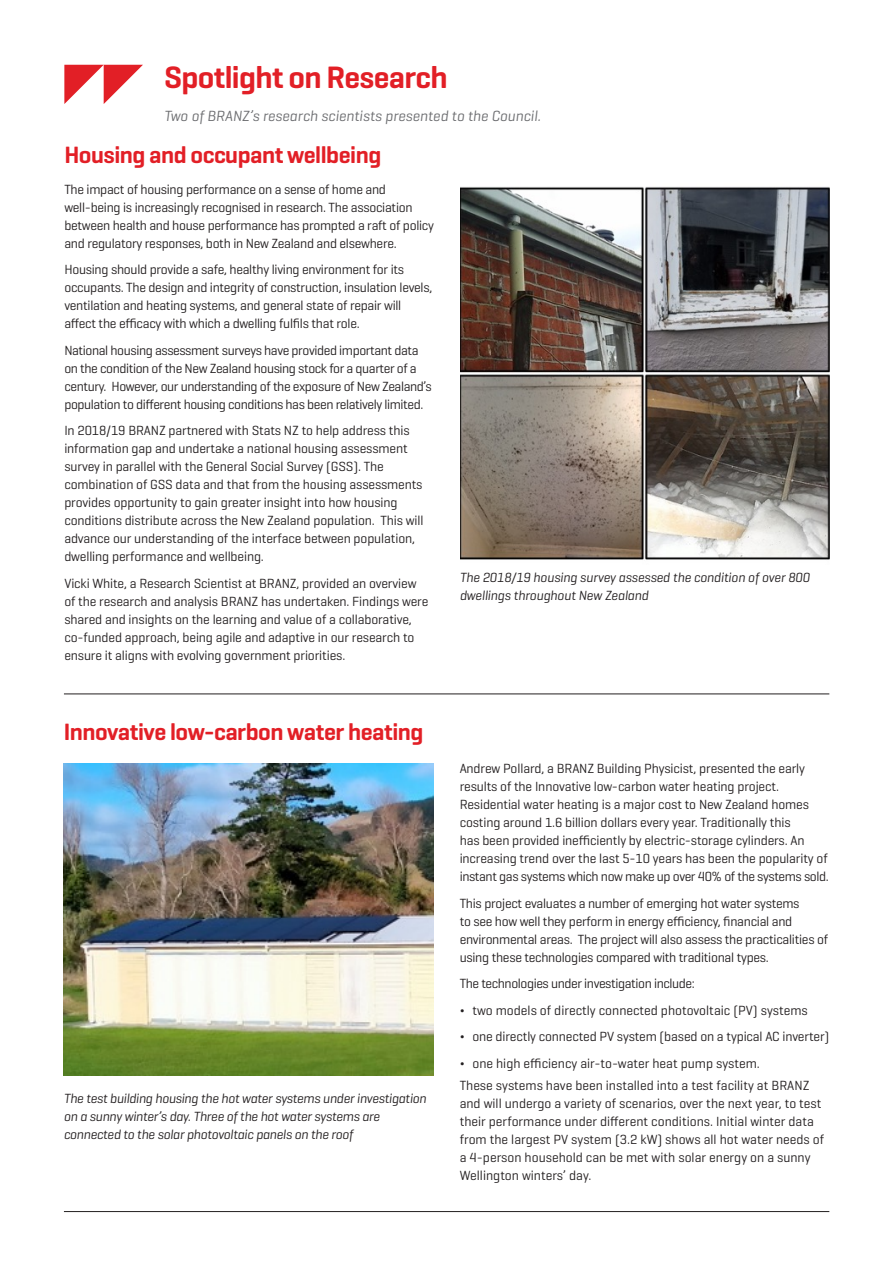
<style>
.page{position:relative;width:893px;height:1263px;background:#fff}
.page>*{position:absolute;margin:0;border:0;box-sizing:border-box;transform-origin:0 0}
.t1{font:600 31.5px "Geogrotesque";letter-spacing:-.02em;color:#e21f26}
.t2{font:600 24px "Geogrotesque";letter-spacing:-.02em;color:#e21f26}
.Section_intro{font:italic 15px "Geogrotesque";color:#6c6d70}
.Main_Copy{font:13.5px/18px "Geogrotesque";letter-spacing:-.01em;color:#231f20}
.Main_Copy-2{font:13.5px/18px "Geogrotesque";letter-spacing:-.03em;color:#231f20}
.Main_Copy-3{font:italic 13.5px/18px "Geogrotesque";letter-spacing:-.02em;color:#231f20}
</style>
<div class="page">
<svg style="left:64px;top:65px;width:79px;height:39px"></svg>
<hr style="left:64px;top:1211px;width:765px;height:1px;background:#231f20">
<hr style="left:64px;top:694px;width:765px;height:1px;background:#231f20">
<img style="left:460px;top:186px;width:369px;height:374px">
<img style="left:64px;top:763px;width:370px;height:312px">
<h2 class="t1" style="left:164px;top:58px;width:285px">Spotlight on Research</h2>
<p class="Section_intro" style="left:164px;top:106px;width:378px">Two of BRANZ’s research scientists presented to the Council.</p>
<h2 class="t2" style="left:64px;top:140px;width:318px">Housing and occupant wellbeing</h2>
<p class="Main_Copy" style="left:64px;top:180px;width:371px">The impact of housing performance on a sense of home and well-being is increasingly recognised in research. The association between health and house performance has prompted a raft of policy and regulatory responses, both in New Zealand and elsewhere.</p>
<p class="Main_Copy" style="left:64px;top:260px;width:370px">Housing should provide a safe, healthy living environment for its occupants. The design and integrity of construction, insulation levels, ventilation and heating systems, and general state of repair will affect the efficacy with which a dwelling fulfils that role.</p>
<p class="Main_Copy-2" style="left:64px;top:341px;width:369px">National housing assessment surveys have provided important data on the condition of the New Zealand housing stock for a quarter of a century. However, our understanding of the exposure of New Zealand’s population to different housing conditions has been relatively limited.</p>
<p class="Main_Copy" style="left:64px;top:421px;width:361px">In 2018/19 BRANZ partnered with Stats NZ to help address this information gap and undertake a national housing assessment survey in parallel with the General Social Survey (GSS). The combination of GSS data and that from the housing assessments provides opportunity to gain greater insight into how housing conditions distribute across the New Zealand population. This will advance our understanding of the interface between population, dwelling performance and wellbeing.</p>
<p class="Main_Copy" style="left:64px;top:574px;width:365px">Vicki White, a Research Scientist at BRANZ, provided an overview of the research and analysis BRANZ has undertaken. Findings were shared and insights on the learning and value of a collaborative, co-funded approach, being agile and adaptive in our research to ensure it aligns with evolving government priorities.</p>
<h2 class="t2" style="left:64px;top:717px;width:361px">Innovative low-carbon water heating</h2>
<p class="Main_Copy-3" style="left:64px;top:1088px;width:364px">The test building housing the hot water systems under investigation on a sunny winter’s day. Three of the hot water systems are connected to the solar photovoltaic panels on the roof</p>
<p class="Main_Copy-3" style="left:460px;top:568px;width:352px">The 2018/19 housing survey assessed the condition of over 800 dwellings throughout New Zealand</p>
<p class="Main_Copy" style="left:460px;top:759px;width:371px">Andrew Pollard, a BRANZ Building Physicist, presented the early results of the Innovative low-carbon water heating project.<br>Residential water heating is a major cost to New Zealand homes costing around 1.6 billion dollars every year. Traditionally this<br>has been provided inefficiently by electric-storage cylinders. An increasing trend over the last 5-10 years has been the popularity of instant gas systems which now make up over 40% of the systems sold.</p>
<p class="Main_Copy" style="left:460px;top:894px;width:370px">This project evaluates a number of emerging hot water systems<br>to see how well they perform in energy efficiency, financial and environmental areas. The project will also assess the practicalities of using these technologies compared with traditional types.</p>
<p class="Main_Copy-2" style="left:460px;top:974px;width:237px">The technologies under investigation include:</p>
<p class="Main_Copy" style="left:460px;top:1001px;width:350px">¬ two models of directly connected photovoltaic (PV) systems</p>
<p class="Main_Copy" style="left:460px;top:1027px;width:371px">¬ one directly connected PV system (based on a typical AC inverter)</p>
<p class="Main_Copy" style="left:460px;top:1054px;width:302px">¬ one high efficiency air-to-water heat pump system.</p>
<p class="Main_Copy" style="left:460px;top:1076px;width:366px">These systems have been installed into a test facility at BRANZ and will undergo a variety of scenarios, over the next year, to test their performance under different conditions. Initial winter data from the largest PV system (3.2 kW) shows all hot water needs of a 4-person household can be met with solar energy on a sunny Wellington winters’ day.</p>
</div>
